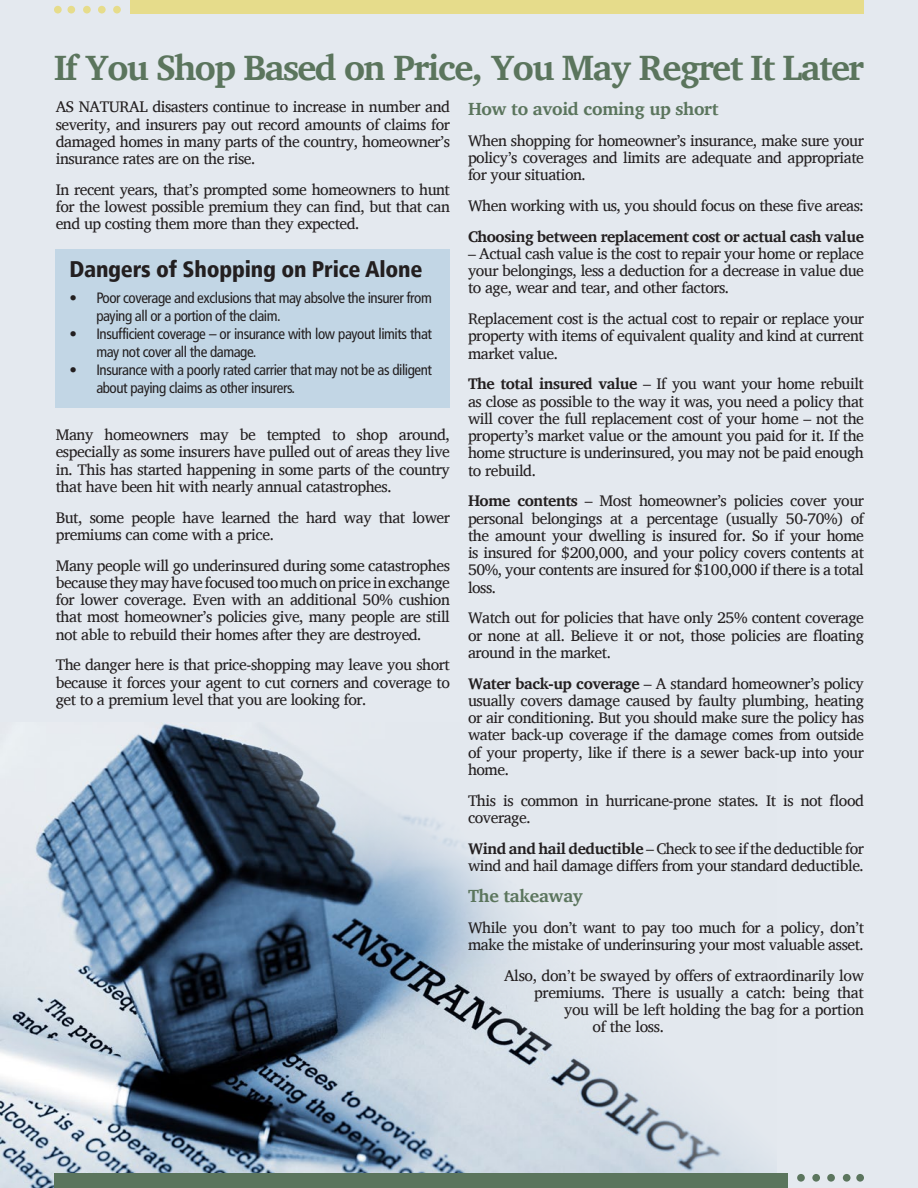
<style>
.page{position:relative;width:918px;height:1188px;background:#e4e9ef}
.page>*{position:absolute;margin:0;border:0;box-sizing:border-box;transform-origin:0 0}
.t1{font:700 36px "Charis SIL";letter-spacing:-.045em;color:#5b755d}
.t2{font:900 condensed 22.5px "Frutiger LT";letter-spacing:-.01em;color:#231f20}
.t3{font:700 18px "Charis SIL";letter-spacing:-.02em;color:#5b755d}
.t4{font:15.75px/17.2px "Charis SIL";letter-spacing:-.03em;color:#231f20;text-align:justify}
.t5{font:700 15.75px "Charis SIL";letter-spacing:-.03em;color:#231f20}
.t6{font:condensed 15px/18px "Frutiger LT";letter-spacing:-.03em;color:#231f20}
.s1{font-weight:700}
</style>
<div class="page">
<img style="left:0;top:723px;width:776px;height:465px">
<div style="left:797px;top:1174px;width:8px;height:8px;background:#5b755d;border-radius:50%"></div>
<div style="left:812px;top:1174px;width:8px;height:8px;background:#5b755d;border-radius:50%"></div>
<div style="left:827px;top:1174px;width:8px;height:8px;background:#5b755d;border-radius:50%"></div>
<div style="left:843px;top:1174px;width:8px;height:8px;background:#5b755d;border-radius:50%"></div>
<div style="left:856px;top:1174px;width:8px;height:8px;background:#5b755d;border-radius:50%"></div>
<div style="left:54px;top:1174px;width:245px;height:14px;background:#5b755d"></div>
<div style="left:298px;top:1174px;width:245px;height:14px;background:#5b755d"></div>
<div style="left:543px;top:1174px;width:245px;height:14px;background:#5b755d"></div>
<div style="left:113px;top:6px;width:8px;height:8px;background:#e6dc8b;border-radius:50%"></div>
<div style="left:98px;top:6px;width:8px;height:8px;background:#e6dc8b;border-radius:50%"></div>
<div style="left:83px;top:6px;width:8px;height:8px;background:#e6dc8b;border-radius:50%"></div>
<div style="left:67px;top:6px;width:8px;height:8px;background:#e6dc8b;border-radius:50%"></div>
<div style="left:54px;top:6px;width:8px;height:8px;background:#e6dc8b;border-radius:50%"></div>
<div style="left:619px;top:0;width:245px;height:14px;background:#e6dc8b"></div>
<div style="left:375px;top:0;width:245px;height:14px;background:#e6dc8b"></div>
<div style="left:130px;top:0;width:245px;height:14px;background:#e6dc8b"></div>
<div style="left:56px;top:249px;width:394px;height:158px;background:#c2d6e5"></div>
<h1 class="t1" style="left:54px;top:47px;width:812px">If You Shop Based on Price, You May Regret It Later</h1>
<p class="t4" style="left:56px;top:98px;width:396px">AS NATURAL disasters continue to increase in number and severity, and insurers pay out record amounts of claims for damaged homes in many parts of the country, homeowner’s insurance rates are on the rise.</p>
<p class="t4" style="left:56px;top:181px;width:396px">In recent years, that’s prompted some homeowners to hunt for the lowest possible premium they can find, but that can end up costing them more than they expected.</p>
<h2 class="t2" style="left:69px;top:256px;width:355px">Dangers of Shopping on Price Alone</h2>
<p class="t6" style="left:96px;top:289px;width:337px;text-indent:-27px">• Poor coverage and exclusions that may absolve the insurer from paying all or a portion of the claim.</p>
<p class="t6" style="left:96px;top:325px;width:337px;text-indent:-27px">• Insufficient coverage – or insurance with low payout limits that may not cover all the damage.</p>
<p class="t6" style="left:96px;top:361px;width:337px;text-indent:-27px">• Insurance with a poorly rated carrier that may not be as diligent about paying claims as other insurers.</p>
<p class="t4" style="left:56px;top:426px;width:396px">Many homeowners may be tempted to shop around, especially as some insurers have pulled out of areas they live in. This has started happening in some parts of the country that have been hit with nearly annual catastrophes.</p>
<p class="t4" style="left:56px;top:509px;width:396px">But, some people have learned the hard way that lower premiums can come with a price.</p>
<p class="t4" style="left:56px;top:557px;width:396px">Many people will go underinsured during some catastrophes because they may have focused too much on price in exchange for lower coverage. Even with an additional 50% cushion that most homeowner’s policies give, many people are still not able to rebuild their homes after they are destroyed.</p>
<p class="t4" style="left:56px;top:656px;width:396px">The danger here is that price-shopping may leave you short because it forces your agent to cut corners and coverage to get to a premium level that you are looking for.</p>
<p class="t3" style="left:468px;top:98px;width:252px">How to avoid coming up short</p>
<p class="t4" style="left:468px;top:132px;width:398px">When shopping for homeowner’s insurance, make sure your policy’s coverages and limits are adequate and appropriate for your situation.</p>
<p class="t4" style="left:468px;top:197px;width:397px">When working with us, you should focus on these five areas:</p>
<p class="t5" style="left:468px;top:227px;width:398px">Choosing between replacement cost or actual cash value</p>
<p class="t4" style="left:468px;top:245px;width:398px">– Actual cash value is the cost to repair your home or replace your belongings, less a deduction for a decrease in value due to age, wear and tear, and other factors.</p>
<p class="t4" style="left:468px;top:310px;width:398px">Replacement cost is the actual cost to repair or replace your property with items of equivalent quality and kind at current market value.</p>
<p class="t4" style="left:468px;top:375px;width:398px"><span class="s1">The total insured value</span> – If you want your home rebuilt as close as possible to the way it was, you need a policy that will cover the full replacement cost of your home – not the property’s market value or the amount you paid for it. If the home structure is underinsured, you may not be paid enough to rebuild.</p>
<p class="t4" style="left:468px;top:492px;width:398px"><span class="s1">Home contents</span> – Most homeowner’s policies cover your personal belongings at a percentage (usually 50-70%) of the amount your dwelling is insured for. So if your home is insured for $200,000, and your policy covers contents at 50%, your contents are insured for $100,000 if there is a total loss.</p>
<p class="t4" style="left:468px;top:609px;width:398px">Watch out for policies that have only 25% content coverage or none at all. Believe it or not, those policies are floating around in the market.</p>
<p class="t4" style="left:468px;top:675px;width:398px"><span class="s1">Water back-up coverage</span> – A standard homeowner’s policy usually covers damage caused by faulty plumbing, heating or air conditioning. But you should make sure the policy has water back-up coverage if the damage comes from outside of your property, like if there is a sewer back-up into your home.</p>
<p class="t4" style="left:468px;top:792px;width:398px">This is common in hurricane-prone states. It is not flood coverage.</p>
<p class="t4" style="left:468px;top:840px;width:398px"><span class="s1">Wind and hail deductible</span> – Check to see if the deductible for wind and hail damage differs from your standard deductible.</p>
<p class="t3" style="left:468px;top:885px;width:117px">The takeaway</p>
<p class="t4" style="left:468px;top:918px;width:398px">While you don’t want to pay too much for a policy, don’t make the mistake of underinsuring your most valuable asset.</p>
<p class="t4" style="left:504px;top:966px;width:362px">Also, don’t be swayed by offers of extraordinarily low</p>
<p class="t4" style="left:534px;top:984px;width:332px">premiums. There is usually a catch: being that</p>
<p class="t4" style="left:564px;top:1001px;width:301px">you will be left holding the bag for a portion</p>
<p class="t4" style="left:593px;top:1018px;width:73px">of the loss.</p>
</div>
